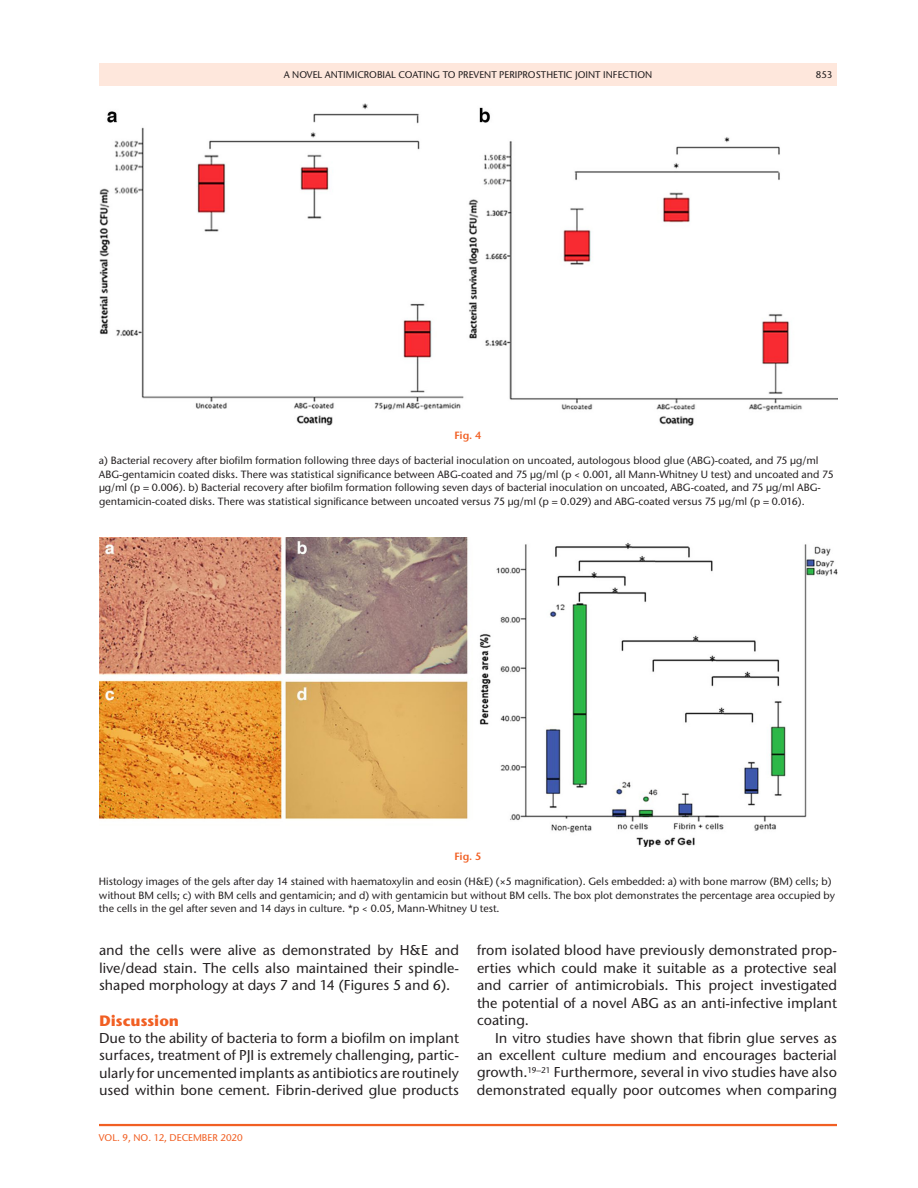
<style>
.page{position:relative;width:918px;height:1188px;background:#fff}
.page>*{position:absolute;margin:0;border:0;box-sizing:border-box;transform-origin:0 0}
.t1{font:700 15px "Stone Sans ITC Pro";color:#f15f23}
.t2{font:500 14.25px/17.4px "Stone Sans ITC Pro";color:#231f20;text-align:justify}
.t3{font:500 10.5px/13.5px "Stone Sans ITC Pro";color:#231f20}
.t4{font:600 10.5px "Stone Sans ITC Pro";letter-spacing:-.005em;color:#f15f23}
.t5{font:500 9.75px "Stone Sans ITC Pro";color:#231f20}
.t6{font:500 9.75px "Stone Sans ITC Pro";color:#f15f23}
</style>
<div class="page">
<hr style="left:99px;top:1124px;width:738px;height:2px;background:#f15f23">
<div style="left:99px;top:63px;width:738px;height:23px;background:#fee7dc"></div>
<img style="left:99px;top:104px;width:738px;height:321px">
<img style="left:99px;top:538px;width:738px;height:308px">
<p class="t5" style="left:284px;top:68px;width:370px">A NOVEL ANTIMICROBIAL COATING TO PREVENT PERIPROSTHETIC JOINT INFECTION</p>
<p class="t5" style="left:816px;top:68px;width:18px">853</p>
<p class="t4" style="left:454px;top:429px;width:29px">Fig. 4</p>
<p class="t3" style="left:99px;top:454px;width:736px">a) Bacterial recovery after biofilm formation following three days of bacterial inoculation on uncoated, autologous blood glue (ABG)-coated, and 75 μg/ml ABG-gentamicin coated disks. There was statistical significance between ABG-coated and 75 μg/ml (p &lt; 0.001, all Mann-Whitney U test) and uncoated and 75 μg/ml (p = 0.006). b) Bacterial recovery after biofilm formation following seven days of bacterial inoculation on uncoated, ABG-coated, and 75 μg/ml ABG&shy;gentamicin-coated disks. There was statistical significance between uncoated versus 75 μg/ml (p = 0.029) and ABG-coated versus 75 μg/ml (p = 0.016).</p>
<p class="t4" style="left:454px;top:849px;width:29px">Fig. 5</p>
<p class="t3" style="left:99px;top:875px;width:738px">Histology images of the gels after day 14 stained with haematoxylin and eosin (H&amp;E) (×5 magnification). Gels embedded: a) with bone marrow (BM) cells; b) without BM cells; c) with BM cells and gentamicin; and d) with gentamicin but without BM cells. The box plot demonstrates the percentage area occupied by the cells in the gel after seven and 14 days in culture. *p &lt; 0.05, Mann-Whitney U test.</p>
<h2 class="t2" style="left:99px;top:942px;width:362px">and the cells were alive as demonstrated by H&amp;E and live/dead stain. The cells also maintained their spindle&shy;shaped morphology at days 7 and 14 (Figures 5 and 6).</h2>
<h1 class="t1" style="left:99px;top:1011px;width:82px">Discussion</h1>
<p class="t2" style="left:99px;top:1030px;width:362px">Due to the ability of bacteria to form a biofilm on implant surfaces, treatment of PJI is extremely challenging, partic&shy;ularly for uncemented implants as antibiotics are routinely used within bone cement. Fibrin-derived glue products</p>
<p class="t2" style="left:477px;top:942px;width:362px">from isolated blood have previously demonstrated prop&shy;erties which could make it suitable as a protective seal and carrier of antimicrobials. This project investigated the potential of a novel ABG as an anti-infective implant coating.</p>
<h2 class="t2" style="left:477px;top:1029px;width:362px;text-indent:18px">In vitro studies have shown that fibrin glue serves as an excellent culture medium and encourages bacterial growth.<sup>19–21</sup> Furthermore, several in vivo studies have also demonstrated equally poor outcomes when comparing</h2>
<p class="t6" style="left:99px;top:1132px;width:145px">VOL. 9, NO. 12, DECEMBER 2020</p>
</div>
